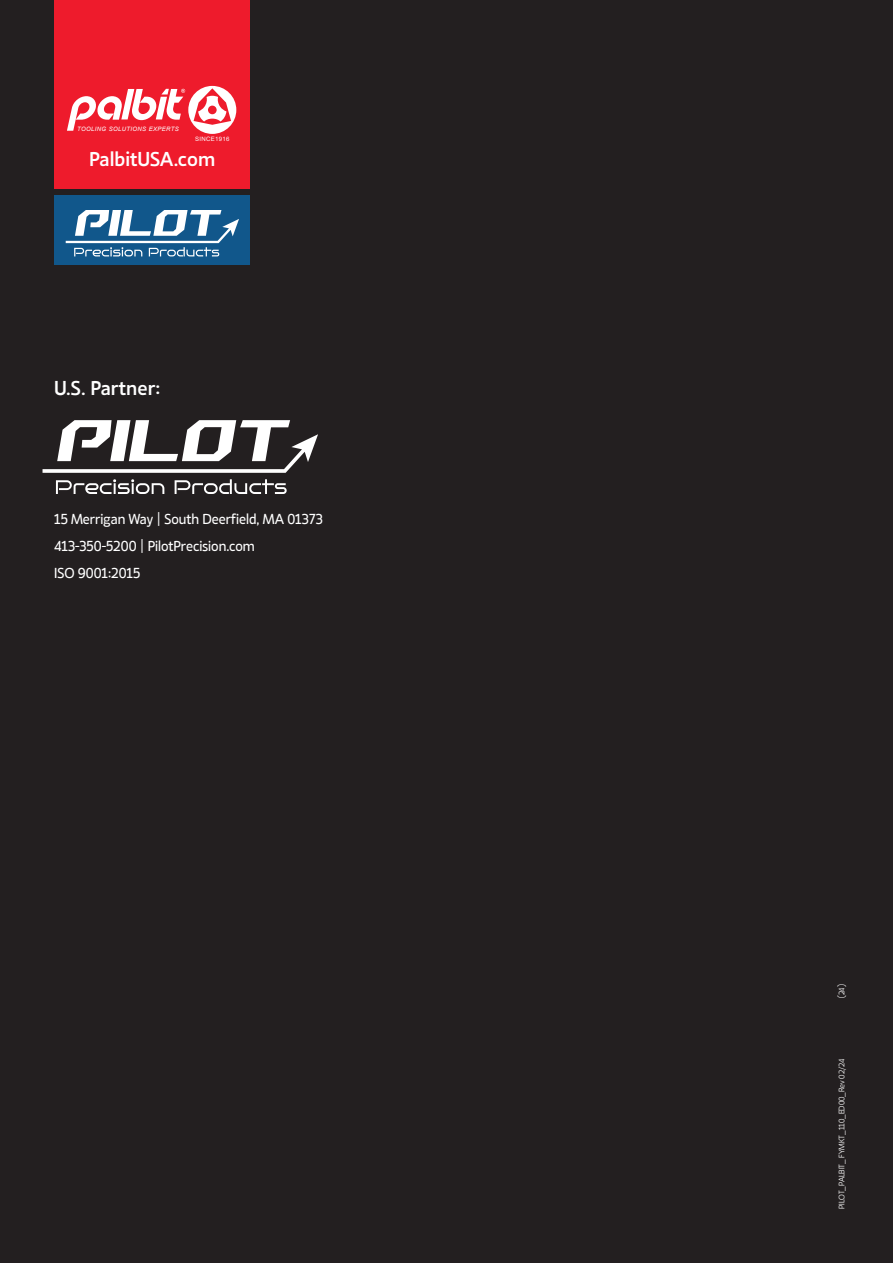
<style>
.page{position:relative;width:893px;height:1263px;background:#231f20}
.page>*{position:absolute;margin:0;border:0;box-sizing:border-box;transform-origin:0 0}
.t1{font:18.75px "Ligurino Rg";color:#fff;scale:1.05 1}
.t2{font:13.5px "Ligurino Bk";color:#fff}
.t3{font:7.5px "Ligurino Lt";color:#fff}
.t4{font:italic 6px "Arial";letter-spacing:.06em;color:#fff}
.t5{font:6px "Arial";letter-spacing:.05em;color:#fff}
</style>
<div class="page">
<svg style="left:56px;top:479px;width:108px;height:15px"></svg>
<svg style="left:175px;top:479px;width:112px;height:15px"></svg>
<svg style="left:43px;top:420px;width:275px;height:53px"></svg>
<div style="left:55px;top:0;width:195px;height:188px;background:#ee1b2c"></div>
<div style="left:55px;top:195px;width:195px;height:69px;background:#11578b"></div>
<svg style="left:67px;top:86px;width:169px;height:48px"></svg>
<svg style="left:66px;top:210px;width:173px;height:46px"></svg>
<p class="t4" style="left:77px;top:125px;width:103px">TOOLING SOLUTIONS EXPERTS</p>
<p class="t1" style="left:89px;top:144px;width:122px">PalbitUSA.com</p>
<p class="t5" style="left:195px;top:134px;width:36px">SINCE1916</p>
<p class="t1" style="left:54px;top:372px;width:103px">U.S. Partner:</p>
<p class="t2" style="left:54px;top:508px;width:270px">15 Merrigan Way | South Deerfield, MA 01373</p>
<p class="t2" style="left:54px;top:535px;width:202px">413-350-5200 | PilotPrecision.com</p>
<p class="t2" style="left:54px;top:562px;width:88px">ISO 9001:2015</p>
<p class="t3" style="left:836px;top:998px;width:15px;rotate:-90deg">(24)</p>
<p class="t3" style="left:836px;top:1209px;width:151px;rotate:-90deg">PILOT_PALBIT_ FYMKT_110_ED00_Rev 02/24</p>
</div>
